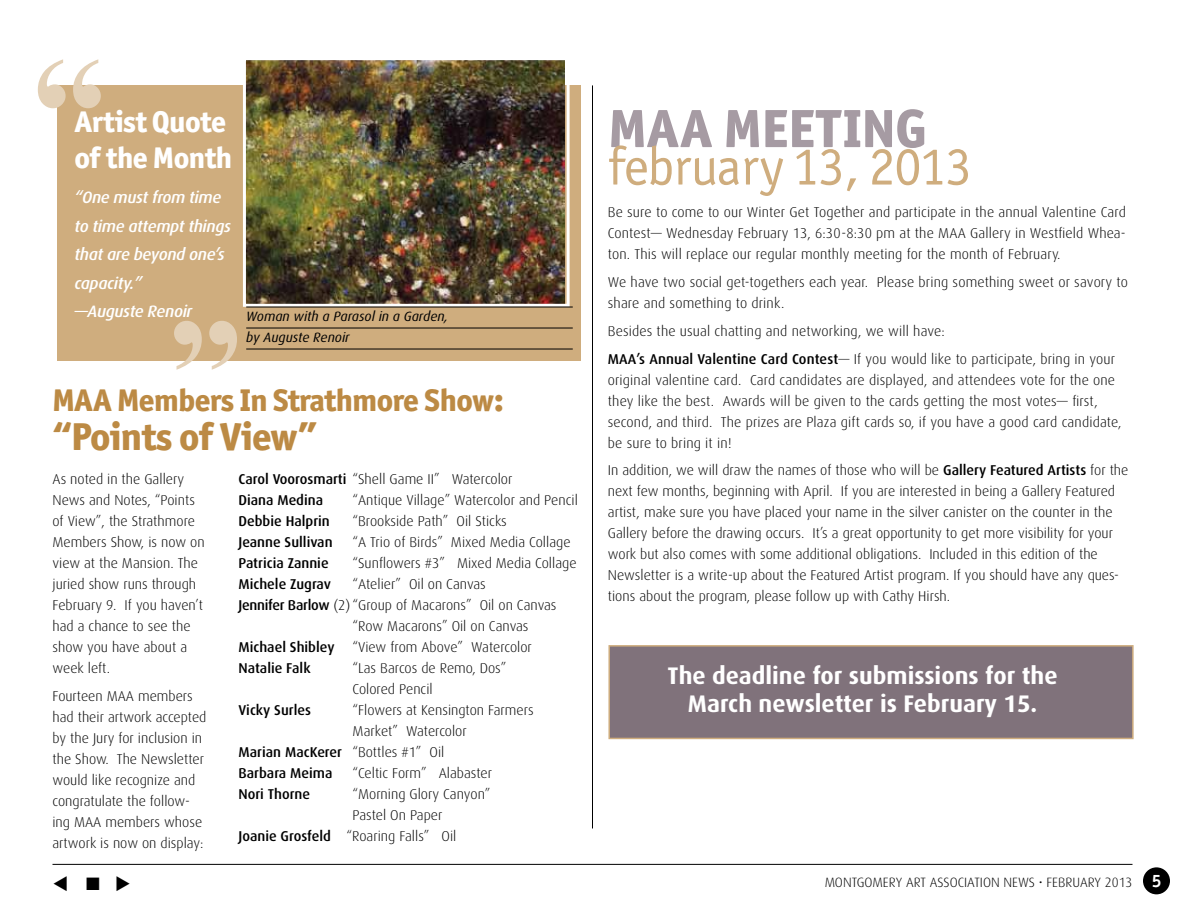
<style>
.page{position:relative;width:1188px;height:918px;background:#fff}
.page>*{position:absolute;margin:0;border:0;box-sizing:border-box;transform-origin:0 0}
.t1{font:700 150px "Times New Roman";color:#e3d0b6}
.t2{font:54px "Officina Sans ITC Std";letter-spacing:-.02em;color:#cfad7e}
.t3{font:800 54px "Officina Sans ITC Std";color:#a69ba3}
.t4{font:800 39px "Officina Sans ITC Std";letter-spacing:-.02em;color:#bc8a44}
.t5{font:800 31.5px "Officina Sans ITC Std";letter-spacing:-.02em;color:#bc8a44}
.t6{font:800 30px/36px "Officina Sans ITC Std";letter-spacing:-.02em;color:#fff}
.t7{font:700 24px/28.5px "Dax";color:#fff;text-align:center}
.t8{font:18px "Wingdings 3";color:#000}
.t9{font:italic 500 16.5px/28.5px "Dax OT";letter-spacing:-.02em;color:#fff}
.t10{font:300 14.25px/21px "Dax";color:#000}
.t11{font:500 14.25px/21px "Dax";color:#000}
.t12{font:300 13.5px "Dax";color:#000}
.t13{font:italic 13.5px/21px "Dax OT";color:#000}
.s1{font-weight:300}
.s2{font-weight:500}
.s3{font-family:"Officina Sans ITC Std";font-weight:700;font-size:18px;color:#fff}
</style>
<div class="page">
<hr style="left:52px;top:864px;width:1080px;height:1px;background:#000">
<div style="left:1143px;top:867px;width:27px;height:27px;background:#000;border-radius:50%"></div>
<div style="left:608px;top:645px;width:526px;height:94px;background:#80727b;border:2px solid #cfad7e"></div>
<hr style="left:592px;top:85px;width:1px;height:743px;background:#000">
<div style="left:57px;top:85px;width:523px;height:275px;background:#cfad7e"></div>
<img style="left:247px;top:61px;width:317px;height:242px">
<div style="left:243px;top:57px;width:327px;height:250px;border:3px solid #fff"></div>
<hr style="left:246px;top:307px;width:327px;height:1px;background:#000">
<hr style="left:246px;top:328px;width:327px;height:1px;background:#000">
<hr style="left:246px;top:349px;width:327px;height:1px;background:#000">
<h1 class="t1" style="left:32px;top:7px;width:76px">“</h1>
<h3 class="t6" style="left:74px;top:103px;width:159px">Artist Quote of the Month</h3>
<p class="t9" style="left:74px;top:181px;width:158px">“One must from time to time attempt things that are beyond one’s capacity.”<br>—Auguste Renoir</p>
<h1 class="t1" style="left:168px;top:268px;width:76px">”</h1>
<p class="t13" style="left:246px;top:303px;width:204px">Woman with a Parasol in a Garden, by Auguste Renoir</p>
<h3 class="t5" style="left:52px;top:380px;width:453px">MAA Members In Strathmore Show:</h3>
<h3 class="t4" style="left:52px;top:412px;width:267px">“Points of View”</h3>
<p class="t10" style="left:52px;top:469px;width:154px">As noted in the Gallery<br>News and Notes, “Points of View”, the Strathmore<br>Members Show, is now on view at the Mansion. The juried show runs through<br>February 9. If you haven’t had a chance to see the show you have about a week left.</p>
<p class="t10" style="left:52px;top:685px;width:156px">Fourteen MAA members had their artwork accepted by the Jury for inclusion in the Show. The Newsletter would like recognize and congratulate the follow&shy;ing MAA members whose artwork is now on display:</p>
<p class="t11" style="left:239px;top:469px;width:275px">Carol Voorosmarti <span class="s1">“Shell Game II” Watercolor<br></span>Diana Medina</p>
<p class="t10" style="left:353px;top:490px;width:227px">“Antique Village” Watercolor and Pencil</p>
<p class="t11" style="left:239px;top:511px;width:93px">Debbie Halprin</p>
<p class="t10" style="left:353px;top:511px;width:156px">“Brookside Path” Oil Sticks</p>
<p class="t11" style="left:239px;top:532px;width:96px">Jeanne Sullivan</p>
<p class="t10" style="left:353px;top:532px;width:220px">“A Trio of Birds” Mixed Media Collage</p>
<p class="t11" style="left:239px;top:553px;width:92px">Patricia Zannie</p>
<p class="t10" style="left:353px;top:553px;width:226px">“Sunflowers #3” Mixed Media Collage</p>
<p class="t11" style="left:239px;top:574px;width:94px">Michele Zugrav</p>
<p class="t10" style="left:353px;top:574px;width:135px">“Atelier” Oil on Canvas</p>
<p class="t10" style="left:239px;top:595px;width:320px"><span class="s2">Jennifer Barlow</span> (2)“Group of Macarons” Oil on Canvas</p>
<p class="t10" style="left:353px;top:616px;width:178px">“Row Macarons” Oil on Canvas</p>
<p class="t11" style="left:239px;top:637px;width:98px">Michael Shibley</p>
<p class="t10" style="left:353px;top:637px;width:181px">“View from Above” Watercolor</p>
<p class="t11" style="left:239px;top:658px;width:74px">Natalie Falk</p>
<p class="t10" style="left:353px;top:658px;width:156px">“Las Barcos de Remo, Dos”<br>Colored Pencil</p>
<p class="t11" style="left:239px;top:700px;width:74px">Vicky Surles</p>
<p class="t10" style="left:353px;top:700px;width:183px">“Flowers at Kensington Farmers</p>
<p class="t10" style="left:353px;top:721px;width:116px">Market” Watercolor</p>
<p class="t11" style="left:239px;top:742px;width:207px">Marian MacKerer <span class="s1">“Bottles #1” Oil</span></p>
<p class="t11" style="left:239px;top:763px;width:95px">Barbara Meima</p>
<p class="t10" style="left:353px;top:763px;width:141px">“Celtic Form” Alabaster</p>
<p class="t11" style="left:239px;top:784px;width:73px">Nori Thorne</p>
<p class="t10" style="left:353px;top:784px;width:140px">“Morning Glory Canyon”</p>
<p class="t10" style="left:353px;top:805px;width:92px">Pastel On Paper</p>
<p class="t10" style="left:239px;top:826px;width:219px"><span class="s2">Joanie Grosfeld</span> “Roaring Falls” Oil</p>
<h2 class="t3" style="left:608px;top:95px;width:320px">MAA MEETING</h2>
<h2 class="t2" style="left:608px;top:135px;width:365px">february 13, 2013</h2>
<p class="t10" style="left:608px;top:202px;width:520px;text-align:justify">Be sure to come to our Winter Get Together and participate in the annual Valentine Card Contest— Wednesday February 13, 6:30-8:30 pm at the MAA Gallery in Westfield Whea&shy;ton. This will replace our regular monthly meeting for the month of February.</p>
<p class="t10" style="left:608px;top:272px;width:522px">We have two social get-togethers each year. Please bring something sweet or savory to share and something to drink.</p>
<p class="t10" style="left:608px;top:317px;width:509px;line-height:27.8px">Besides the usual chatting and networking, we will have:<br><span class="s2">MAA’s Annual Valentine Card Contest</span>— If you would like to participate, bring in your</p>
<p class="t10" style="left:608px;top:369px;width:515px">original valentine card. Card candidates are displayed, and attendees vote for the one they like the best. Awards will be given to the cards getting the most votes— first, second, and third. The prizes are Plaza gift cards so, if you have a good card candidate, be sure to bring it in!</p>
<p class="t10" style="left:608px;top:460px;width:522px">In addition, we will draw the names of those who will be <span class="s2">Gallery Featured Artists</span> for the next few months, beginning with April. If you are interested in being a Gallery Featured artist, make sure you have placed your name in the silver canister on the counter in the Gallery before the drawing occurs. It’s a great opportunity to get more visibility for your work but also comes with some additional obligations. Included in this edition of the Newsletter is a write-up about the Featured Artist program. If you should have any ques&shy;tions about the program, please follow up with Cathy Hirsh.</p>
<h3 class="t7" style="left:668px;top:662px;width:392px">The deadline for submissions for the<br>March newsletter is February 15.</h3>
<p class="t8" style="left:52px;top:874px;width:80px">▼ ■ ◆</p>
<p class="t12" style="left:825px;top:875px;width:338px">MONTGOMERY ART ASSOCIATION NEWS • FEBRUARY 2013 <span class="s3">5</span></p>
</div>
